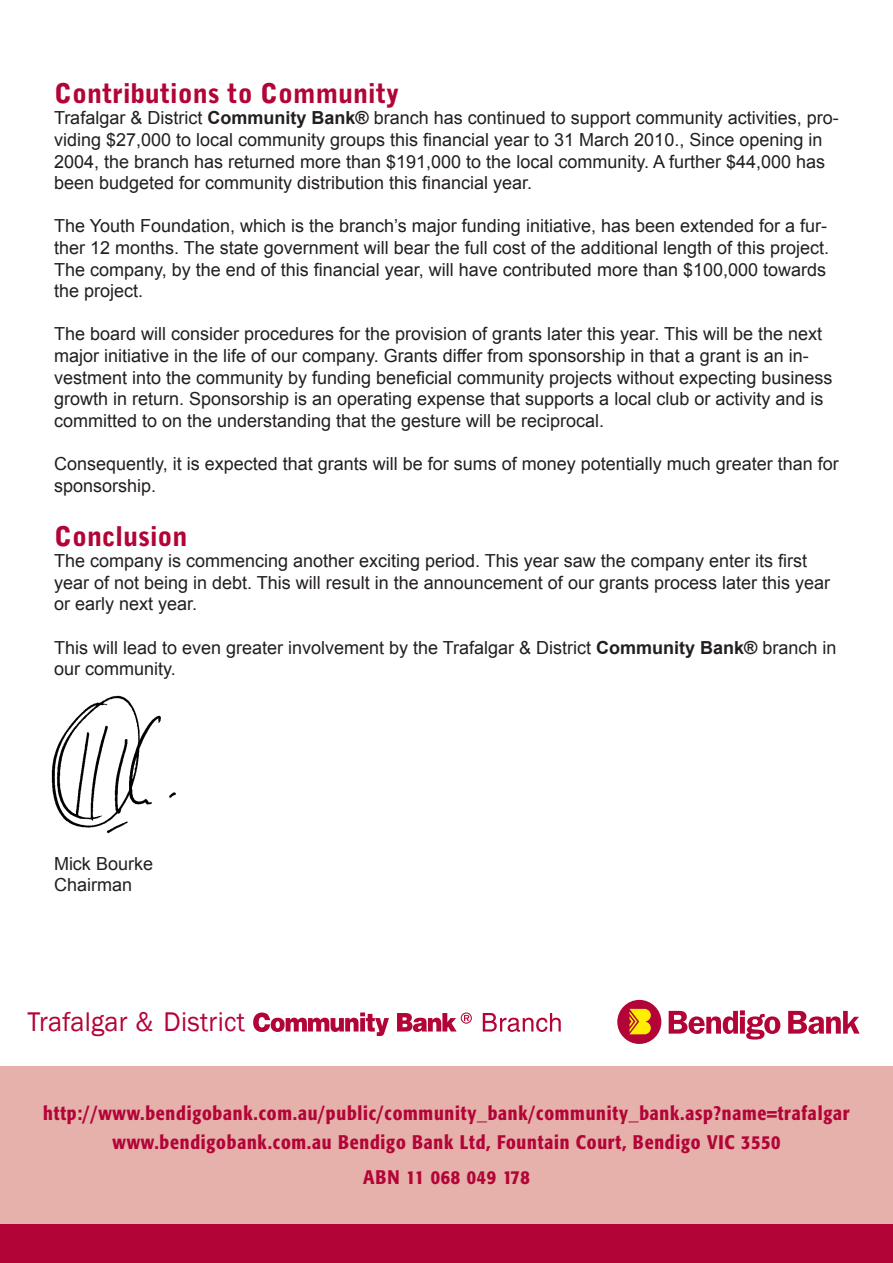
<style>
.page{position:relative;width:893px;height:1263px;background:#fff}
.page>*{position:absolute;margin:0;border:0;box-sizing:border-box;transform-origin:0 0}
.t1{font:27.75px "Franklin Gothic";letter-spacing:.01em;color:#b30437;scale:.96 1}
.t2{font:900 27px "Bell Gothic Std";color:#b30437}
.t3{font:500 condensed 19.5px "Formata";letter-spacing:.04em;color:#b30437}
.t4{font:18px/21.6px "Arial";color:#231f20}
.s1{font-weight:700}
</style>
<div class="page">
<div style="left:0;top:1027px;width:893px;height:203px;background:#e5b1aa"></div>
<img style="left:51px;top:695px;width:125px;height:139px">
<div style="left:0;top:1225px;width:893px;height:38px;background:#b30437"></div>
<div style="left:0;top:988px;width:893px;height:78px;background:#fff"></div>
<div style="left:617px;top:1000px;width:44px;height:44px;background:#b30437;border-radius:50%"></div>
<svg style="left:629px;top:1009px;width:22px;height:25px"></svg>
<svg style="left:669px;top:1010px;width:191px;height:29px"></svg>
<svg style="left:253px;top:1012px;width:308px;height:24px"></svg>
<p class="t2" style="left:54px;top:77px;width:347px">Contributions to Community</p>
<p class="t4" style="left:54px;top:107px;width:786px">Trafalgar &amp; District <span class="s1">Community Bank®</span> branch has continued to support community activities, pro&shy;viding $27,000 to local community groups this financial year to 31 March 2010., Since opening in 2004, the branch has returned more than $191,000 to the local community. A further $44,000 has been budgeted for community distribution this financial year.</p>
<p class="t4" style="left:54px;top:215px;width:777px">The Youth Foundation, which is the branch’s major funding initiative, has been extended for a fur&shy;ther 12 months. The state government will bear the full cost of the additional length of this project.<br>The company, by the end of this financial year, will have contributed more than $100,000 towards the project.</p>
<p class="t4" style="left:54px;top:323px;width:780px">The board will consider procedures for the provision of grants later this year. This will be the next major initiative in the life of our company. Grants differ from sponsorship in that a grant is an in&shy;vestment into the community by funding beneficial community projects without expecting business growth in return. Sponsorship is an operating expense that supports a local club or activity and is committed to on the understanding that the gesture will be reciprocal.</p>
<p class="t4" style="left:54px;top:453px;width:786px">Consequently, it is expected that grants will be for sums of money potentially much greater than for sponsorship.</p>
<p class="t2" style="left:54px;top:520px;width:135px">Conclusion</p>
<p class="t4" style="left:54px;top:550px;width:778px">The company is commencing another exciting period. This year saw the company enter its first year of not being in debt. This will result in the announcement of our grants process later this year or early next year.</p>
<p class="t4" style="left:54px;top:637px;width:784px">This will lead to even greater involvement by the Trafalgar &amp; District <span class="s1">Community Bank®</span> branch in our community.</p>
<p class="t4" style="left:54px;top:853px;width:101px">Mick Bourke</p>
<p class="t4" style="left:54px;top:874px;width:80px">Chairman</p>
<p class="t1" style="left:28px;top:1004px;width:228px">Trafalgar &amp; District</p>
<p class="t3" style="left:43px;top:1101px;width:808px">http://www.bendigobank.com.au/public/community_bank/community_bank.asp?name=trafalgar</p>
<p class="t3" style="left:113px;top:1130px;width:669px">www.bendigobank.com.au Bendigo Bank Ltd, Fountain Court, Bendigo VIC 3550</p>
<p class="t3" style="left:363px;top:1165px;width:168px">ABN 11 068 049 178</p>
</div>
